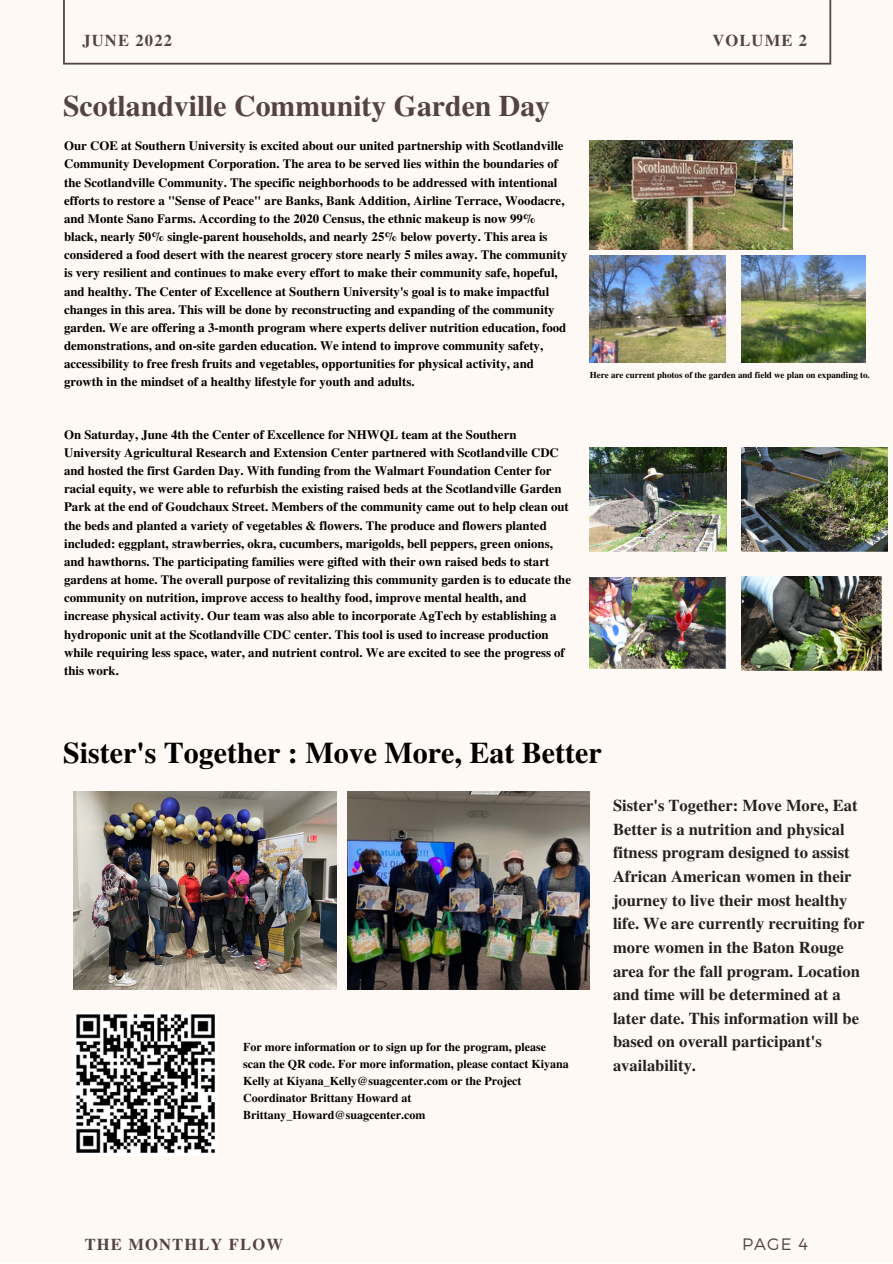
<style>
.page{position:relative;width:893px;height:1264px;background:#fff}
.page>*{position:absolute;margin:0;border:0;box-sizing:border-box;transform-origin:0 0}
.t1{font:700 30px "Te X Gyre Termes";color:#000}
.t2{font:700 29.7px "Te X Gyre Termes";color:#544441}
.t3{font:700 16.5px/23.5px "Te X Gyre Termes";color:#222}
.t4{font:700 16.5px "Te X Gyre Termes";letter-spacing:.07em;color:#544441}
.t5{font:300 16.5px "Montserrat";color:#544441}
.t6{font:700 12.75px/18.1px "Te X Gyre Termes";color:#000}
.t7{font:700 12px/17px "Te X Gyre Termes";color:#000}
.t8{font:700 9px "Te X Gyre Termes";color:#000}
</style>
<div class="page">
<div style="left:0;top:0;width:892px;height:1262px;background:#fff9f6"></div>
<svg style="left:63px;top:0;width:768px;height:65px"></svg>
<img style="left:73px;top:791px;width:263px;height:198px">
<img style="left:347px;top:791px;width:242px;height:198px">
<img style="left:76px;top:1014px;width:139px;height:139px">
<img style="left:589px;top:140px;width:203px;height:109px">
<img style="left:589px;top:255px;width:136px;height:107px">
<img style="left:741px;top:255px;width:124px;height:107px">
<img style="left:590px;top:448px;width:136px;height:103px">
<img style="left:741px;top:448px;width:146px;height:103px">
<img style="left:589px;top:577px;width:136px;height:91px">
<img style="left:741px;top:576px;width:140px;height:94px">
<p class="t4" style="left:82px;top:28px;width:91px">JUNE 2022</p>
<p class="t4" style="left:712px;top:28px;width:96px">VOLUME 2</p>
<h2 class="t2" style="left:63px;top:83px;width:488px">Scotlandville Community Garden Day</h2>
<p class="t6" style="left:64px;top:136px;width:505px">Our COE at Southern University is excited about our united partnership with Scotlandville Community Development Corporation. The area to be served lies within the boundaries of the Scotlandville Community. The specific neighborhoods to be addressed with intentional efforts to restore a "Sense of Peace" are Banks, Bank Addition, Airline Terrace, Woodacre, and Monte Sano Farms. According to the 2020 Census, the ethnic makeup is now 99% black, nearly 50% single-parent households, and nearly 25% below poverty. This area is considered a food desert with the nearest grocery store nearly 5 miles away. The community is very resilient and continues to make every effort to make their community safe, hopeful, and healthy. The Center of Excellence at Southern University's goal is to make impactful changes in this area. This will be done by reconstructing and expanding of the community garden. We are offering a 3-month program where experts deliver nutrition education, food demonstrations, and on-site garden education. We intend to improve community safety, accessibility to free fresh fruits and vegetables, opportunities for physical activity, and growth in the mindset of a healthy lifestyle for youth and adults.</p>
<p class="t6" style="left:64px;top:424px;width:508px">On Saturday, June 4th the Center of Excellence for NHWQL team at the Southern University Agricultural Research and Extension Center partnered with Scotlandville CDC and hosted the first Garden Day. With funding from the Walmart Foundation Center for racial equity, we were able to refurbish the existing raised beds at the Scotlandville Garden Park at the end of Goudchaux Street. Members of the community came out to help clean out the beds and planted a variety of vegetables &amp; flowers. The produce and flowers planted included: eggplant, strawberries, okra, cucumbers, marigolds, bell peppers, green onions, and hawthorns. The participating families were gifted with their own raised beds to start gardens at home. The overall purpose of revitalizing this community garden is to educate the community on nutrition, improve access to healthy food, improve mental health, and increase physical activity. Our team was also able to incorporate AgTech by establishing a hydroponic unit at the Scotlandville CDC center. This tool is used to increase production while requiring less space, water, and nutrient control. We are excited to see the progress of this work.</p>
<p class="t8" style="left:590px;top:368px;width:281px">Here are current photos of the garden and field we plan on expanding to.</p>
<h1 class="t1" style="left:63px;top:729px;width:540px">Sister's Together : Move More, Eat Better</h1>
<p class="t7" style="left:243px;top:1038px;width:327px">For more information or to sign up for the program, please scan the QR code. For more information, please contact Kiyana Kelly at Kiyana_Kelly@suagcenter.com or the Project Coordinator Brittany Howard at Brittany_Howard@suagcenter.com</p>
<p class="t3" style="left:613px;top:793px;width:253px">Sister's Together: Move More, Eat<br>Better is a nutrition and physical fitness program designed to assist<br>African American women in their journey to live their most healthy life. We are currently recruiting for more women in the Baton Rouge area for the fall program. Location and time will be determined at a later date. This information will be based on overall participant's availability.</p>
<p class="t4" style="left:85px;top:1231px;width:200px">THE MONTHLY FLOW</p>
<p class="t5" style="left:742px;top:1233px;width:67px">PAGE 4</p>
</div>
